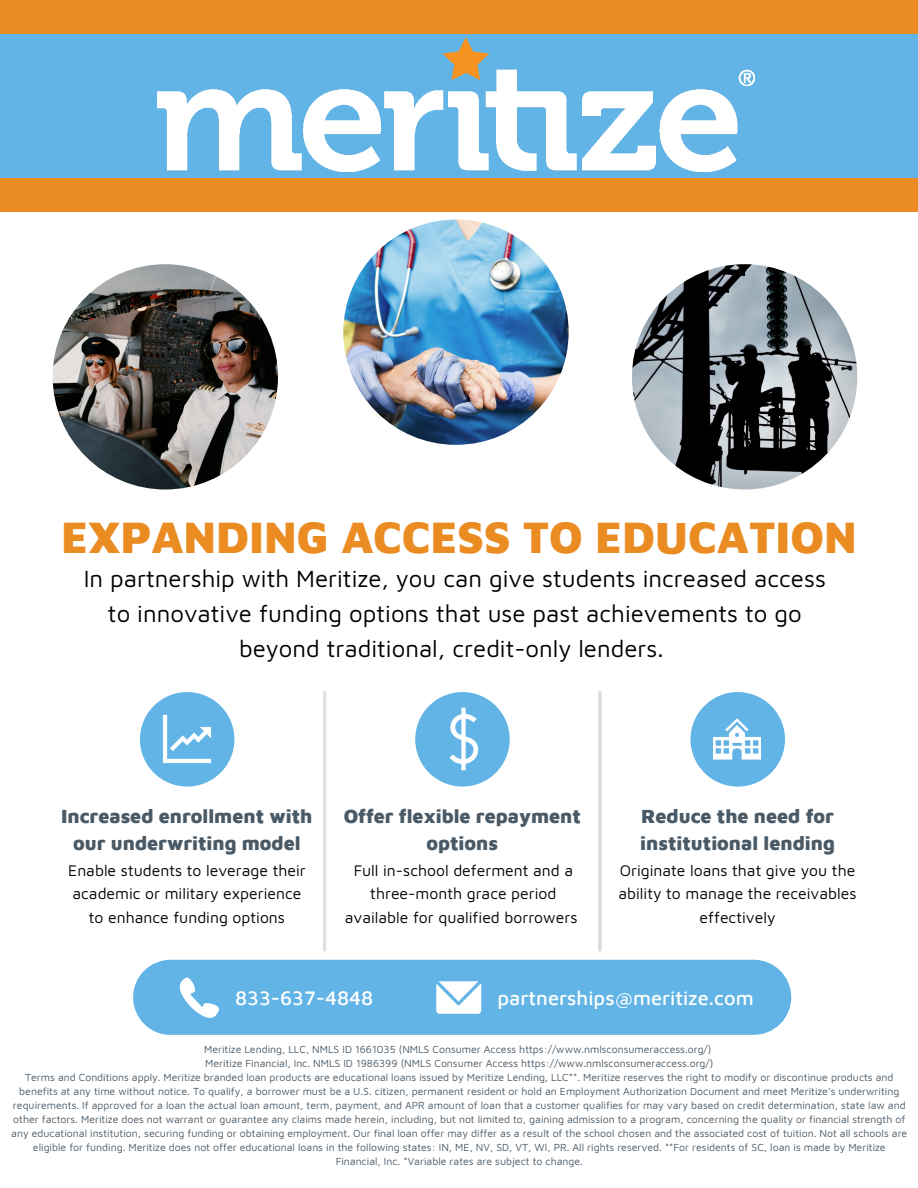
<style>
.page{position:relative;width:918px;height:1188px;background:#fff}
.page>*{position:absolute;margin:0;border:0;box-sizing:border-box;transform-origin:0 0}
.t1{font:900 45.15px "Maven Pro";color:#eb8c23}
.t2{font:24px/34.8px "Maven Pro";color:#000;text-align:center}
.t3{font:500 20.1px "Maven Pro";color:#fff}
.t4{font:900 19.5px/27px "Maven Pro";color:#495966;text-align:center}
.t5{font:15.75px/23.7px "Maven Pro";color:#000;text-align:center}
.t6{font:10.5px/14px "Maven Pro";color:#495966;text-align:center}
</style>
<div class="page">
<hr style="left:323px;top:692px;width:3px;height:258px;background:#dfe0e1">
<hr style="left:598px;top:692px;width:4px;height:258px;background:#d6dbdf">
<div style="left:690px;top:692px;width:95px;height:95px;background:#61b4e5;border-radius:50%"></div>
<div style="left:415px;top:692px;width:95px;height:95px;background:#61b4e5;border-radius:50%"></div>
<div style="left:140px;top:692px;width:94px;height:95px;background:#61b4e5;border-radius:50%"></div>
<img style="left:162px;top:714px;width:50px;height:50px">
<img style="left:429px;top:705px;width:69px;height:68px">
<img style="left:713px;top:718px;width:48px;height:42px">
<div style="left:0;top:0;width:918px;height:212px;background:#eb8c23"></div>
<img style="left:53px;top:264px;width:225px;height:226px;border-radius:50%">
<img style="left:632px;top:264px;width:225px;height:226px;border-radius:50%">
<div style="left:0;top:34px;width:918px;height:144px;background:#61b4e5"></div>
<img style="left:343px;top:220px;width:226px;height:225px;border-radius:50%">
<img style="left:157px;top:39px;width:598px;height:133px">
<div style="left:133px;top:960px;width:658px;height:75px;background:#61b4e5;border-radius:38px"></div>
<svg style="left:436px;top:981px;width:45px;height:33px"></svg>
<svg style="left:180px;top:977px;width:39px;height:41px"></svg>
<h1 class="t1" style="left:61px;top:510px;width:797px">EXPANDING ACCESS TO EDUCATION</h1>
<h2 class="t2" style="left:84px;top:560px;width:744px">In partnership with Meritize, you can give students increased access to innovative funding options that use past achievements to go beyond traditional, credit-only lenders.</h2>
<h3 class="t4" style="left:61px;top:802px;width:253px">Increased enrollment with our underwriting model</h3>
<h3 class="t5" style="left:68px;top:858px;width:239px">Enable students to leverage their academic or military experience to enhance funding options</h3>
<h3 class="t4" style="left:344px;top:802px;width:239px">Offer flexible repayment options</h3>
<h3 class="t5" style="left:345px;top:858px;width:234px">Full in-school deferment and a three-month grace period available for qualified borrowers</h3>
<h3 class="t4" style="left:640px;top:802px;width:196px;text-align:left">Reduce the need for institutional lending</h3>
<h3 class="t5" style="left:619px;top:858px;width:240px">Originate loans that give you the ability to manage the receivables effectively</h3>
<h3 class="t3" style="left:235px;top:986px;width:140px">833-637-4848</h3>
<h3 class="t3" style="left:498px;top:986px;width:258px">partnerships@meritize.com</h3>
<p class="t6" style="left:11px;top:1042px;width:898px">Meritize Lending, LLC, NMLS ID 1661035 (NMLS Consumer Access https://www.nmlsconsumeraccess.org/)<br>Meritize Financial, Inc. NMLS ID 1986399 (NMLS Consumer Access https://www.nmlsconsumeraccess.org/)<br>Terms and Conditions apply. Meritize branded loan products are educational loans issued by Meritize Lending, LLC**. Meritize reserves the right to modify or discontinue products and benefits at any time without notice. To qualify, a borrower must be a U.S. citizen, permanent resident or hold an Employment Authorization Document and meet Meritize’s underwriting requirements. If approved for a loan the actual loan amount, term, payment, and APR amount of loan that a customer qualifies for may vary based on credit determination, state law and other factors. Meritize does not warrant or guarantee any claims made herein, including, but not limited to, gaining admission to a program, concerning the quality or financial strength of any educational institution, securing funding or obtaining employment. Our final loan offer may differ as a result of the school chosen and the associated cost of tuition. Not all schools are eligible for funding. Meritize does not offer educational loans in the following states: IN, ME, NV, SD, VT, WI, PR. All rights reserved. **For residents of SC, loan is made by Meritize Financial, Inc. *Variable rates are subject to change.</p>
</div>
